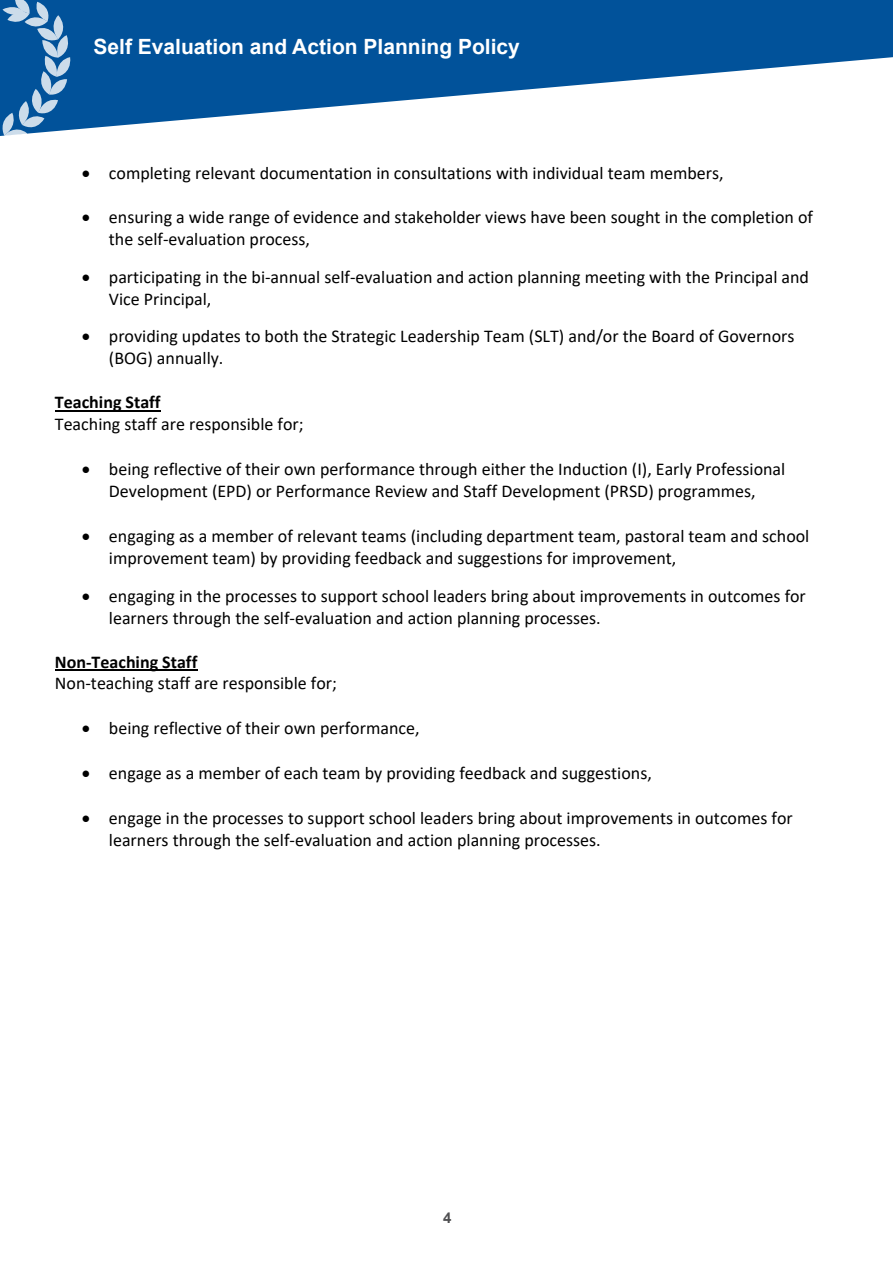
<style>
.page{position:relative;width:893px;height:1263px;background:#fff}
.page>*{position:absolute;margin:0;border:0;box-sizing:border-box;transform-origin:0 0}
.t1{font:700 21px "Arial";color:#fff}
.t2{font:18px/21.9px "Calibri";color:#000}
.t3{font:700 15px "Arial";color:#505052}
.s1{font-weight:700}
</style>
<div class="page">
<svg style="left:72px;top:0;width:821px;height:130px;fill:#01529a"></svg>
<svg style="left:0;top:0;width:72px;height:136px;background:#3f7cb2"></svg>
<hr style="left:55px;top:410px;width:106px;height:1px;background:#000">
<hr style="left:55px;top:670px;width:142px;height:1px;background:#000">
<p class="t1" style="left:94px;top:33px;width:428px">Self Evaluation and Action Planning Policy</p>
<p class="t2" style="left:82px;top:161px;width:643px">• completing relevant documentation in consultations with individual team members,</p>
<p class="t2" style="left:109px;top:206px;width:706px;text-indent:-27px">• ensuring a wide range of evidence and stakeholder views have been sought in the completion of the self-evaluation process,</p>
<p class="t2" style="left:109px;top:266px;width:702px;text-indent:-27px">• participating in the bi-annual self-evaluation and action planning meeting with the Principal and<br>Vice Principal,</p>
<p class="t2" style="left:109px;top:325px;width:687px;text-indent:-27px">• providing updates to both the Strategic Leadership Team (SLT) and/or the Board of Governors (BOG) annually.</p>
<p class="t2" style="left:55px;top:391px;width:250px"><span class="s1">Teaching Staff<br></span>Teaching staff are responsible for;</p>
<p class="t2" style="left:82px;top:458px;width:705px;text-align:center">• being reflective of their own performance through either the Induction (I), Early Professional<br>Development (EPD) or Performance Review and Staff Development (PRSD) programmes,</p>
<p class="t2" style="left:109px;top:525px;width:702px;text-indent:-27px">• engaging as a member of relevant teams (including department team, pastoral team and school improvement team) by providing feedback and suggestions for improvement,</p>
<p class="t2" style="left:109px;top:584px;width:698px;text-indent:-27px">• engaging in the processes to support school leaders bring about improvements in outcomes for learners through the self-evaluation and action planning processes.</p>
<p class="t2" style="left:55px;top:650px;width:284px"><span class="s1">Non-Teaching Staff<br></span>Non-teaching staff are responsible for;</p>
<p class="t2" style="left:82px;top:717px;width:339px">• being reflective of their own performance,</p>
<p class="t2" style="left:82px;top:762px;width:571px">• engage as a member of each team by providing feedback and suggestions,</p>
<p class="t2" style="left:109px;top:807px;width:685px;text-indent:-27px">• engage in the processes to support school leaders bring about improvements in outcomes for learners through the self-evaluation and action planning processes.</p>
<p class="t3" style="left:443px;top:1207px;width:10px">4</p>
</div>
